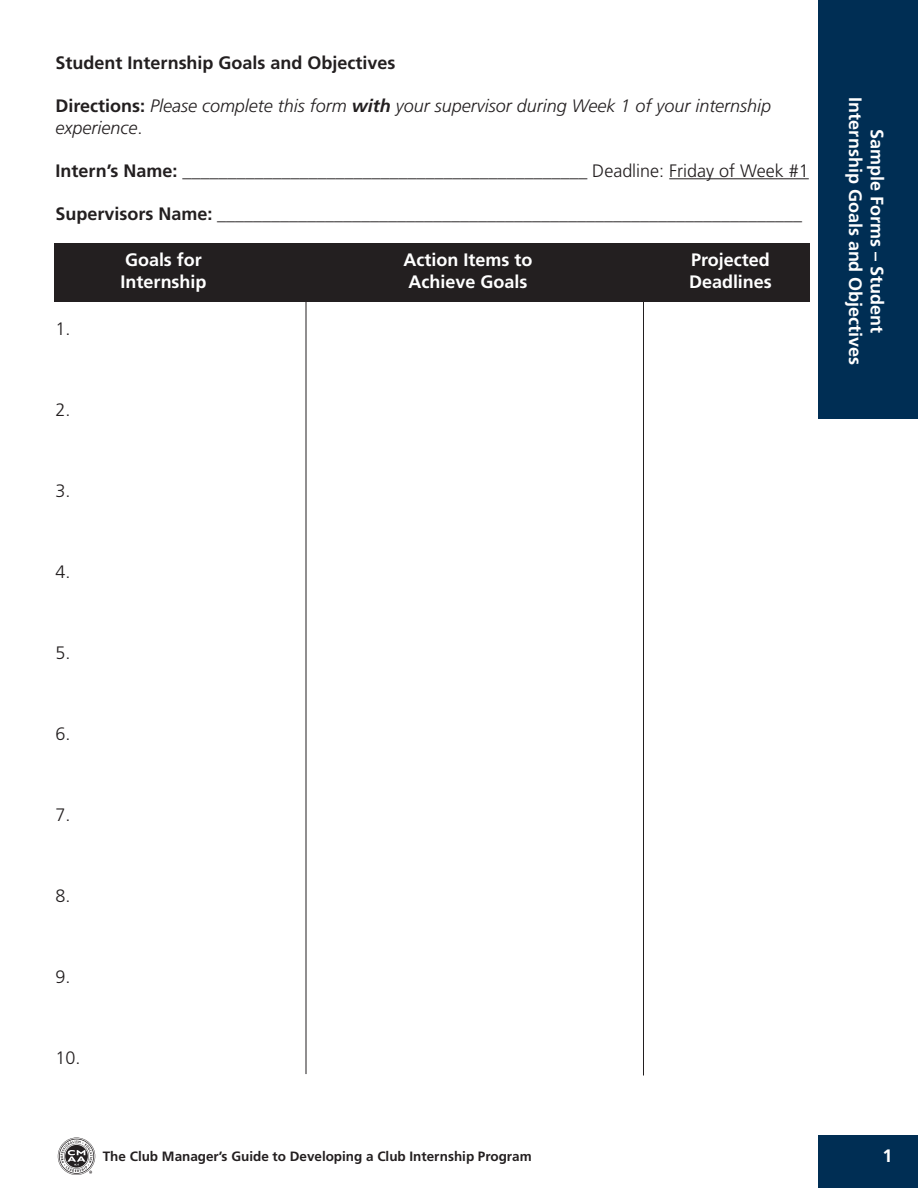
<style>
.page{position:relative;width:918px;height:1188px;background:#fff}
.page>*{position:absolute;margin:0;border:0;box-sizing:border-box;transform-origin:0 0}
.t1{font:300 18px "Frutiger";color:#231f20}
.t2{font:700 18px/21.6px "Frutiger";color:#fff;text-align:center}
.t3{font:italic 300 18px/21.6px "Frutiger";color:#231f20}
.t4{font:700 18px "Frutiger";color:#231f20}
.t5{font:700 13.5px "Frutiger";color:#231f20}
.s1{font-weight:700;font-style:normal}
.s2{font-weight:700}
.s3{font-style:normal}
</style>
<div class="page">
<div style="left:54px;top:243px;width:756px;height:59px;background:#231f20"></div>
<div style="left:818px;top:1136px;width:100px;height:52px;background:#002e54"></div>
<div style="left:818px;top:0;width:100px;height:419px;background:#002e54"></div>
<hr style="left:669px;top:178px;width:140px;height:1px;background:#231f20">
<svg style="left:58px;top:1138px;width:37px;height:37px"></svg>
<hr style="left:306px;top:252px;width:1px;height:822px;background:#231f20">
<hr style="left:643px;top:253px;width:1px;height:822px;background:#231f20">
<p class="t4" style="left:56px;top:56px;width:341px">Student Internship Goals and Objectives</p>
<p class="t3" style="left:55px;top:97px;width:717px"><span class="s1">Directions:</span> Please complete this form <span class="s2">with</span> your supervisor during Week 1 of your internship experience<span class="s3">.</span></p>
<p class="t1" style="left:55px;top:163px;width:755px"><span class="s2">Intern’s Name:</span> _____________________________________________ Deadline: Friday of Week #1</p>
<p class="t1" style="left:56px;top:207px;width:748px"><span class="s2">Supervisors Name:</span> _________________________________________________________________</p>
<p class="t1" style="left:56px;top:322px;width:16px">1.</p>
<p class="t1" style="left:56px;top:403px;width:16px">2.</p>
<p class="t1" style="left:56px;top:484px;width:16px">3.</p>
<p class="t1" style="left:56px;top:565px;width:16px">4.</p>
<p class="t1" style="left:56px;top:646px;width:16px">5.</p>
<p class="t1" style="left:56px;top:727px;width:16px">6.</p>
<p class="t1" style="left:56px;top:808px;width:16px">7.</p>
<p class="t1" style="left:56px;top:889px;width:16px">8.</p>
<p class="t1" style="left:56px;top:970px;width:16px">9.</p>
<p class="t1" style="left:56px;top:1051px;width:26px">10.</p>
<p class="t2" style="left:125px;top:251px;width:78px">Goals for</p>
<p class="t2" style="left:404px;top:251px;width:130px">Action Items to</p>
<p class="t2" style="left:691px;top:251px;width:80px">Projected</p>
<p class="t2" style="left:120px;top:272px;width:88px">Internship</p>
<p class="t2" style="left:409px;top:272px;width:120px">Achieve Goals</p>
<p class="t2" style="left:689px;top:272px;width:84px">Deadlines</p>
<p class="t5" style="left:103px;top:1151px;width:430px">The Club Manager’s Guide to Developing a Club Internship Program</p>
<p class="t2" style="left:886px;top:97px;width:269px;rotate:90deg">Sample Forms – Student<br>Internship Goals and Objectives</p>
<p class="t2" style="left:883px;top:1147px;width:12px">1</p>
</div>
